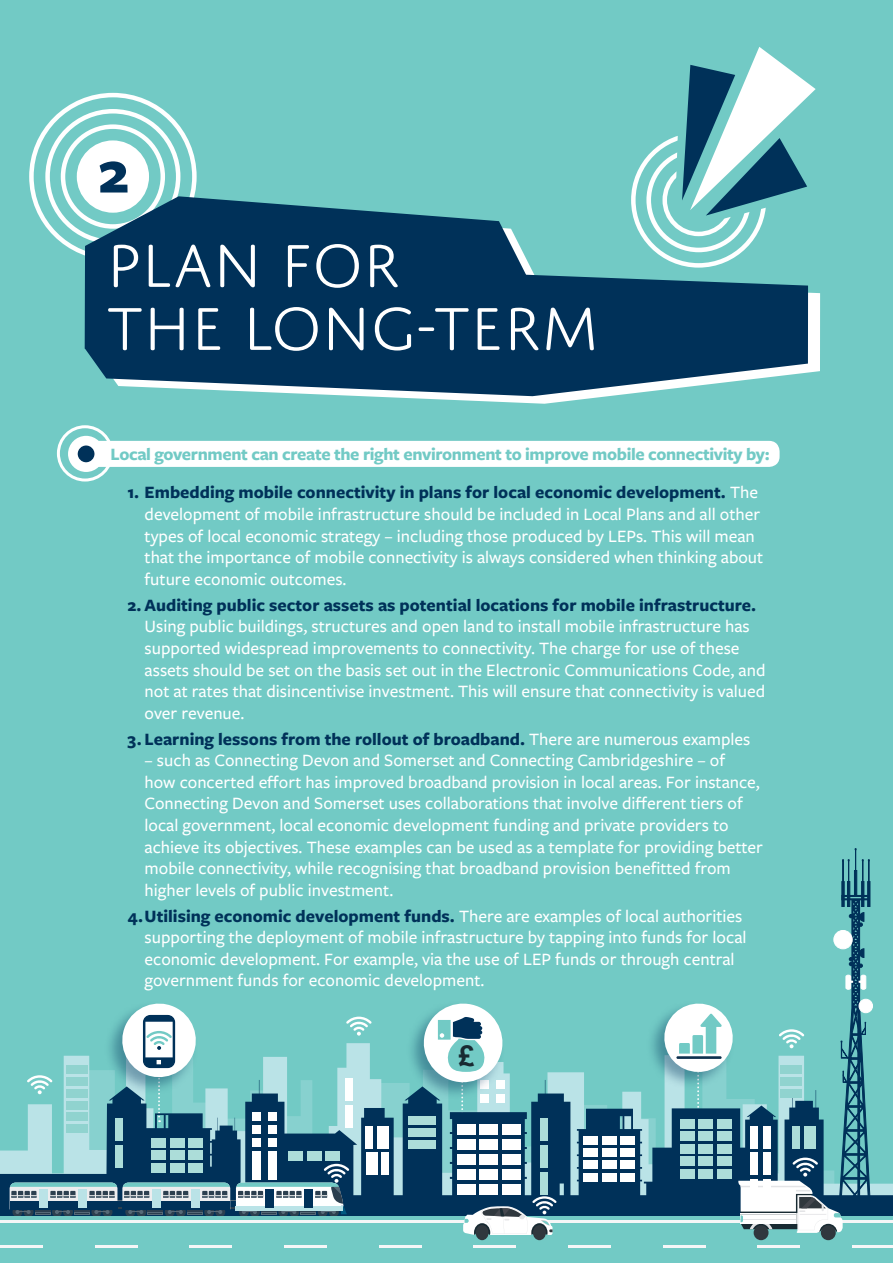
<style>
.page{position:relative;width:893px;height:1263px;background:#72cac5}
.page>*{position:absolute;margin:0;border:0;box-sizing:border-box;transform-origin:0 0}
.t1{font:300 64.5px/63px "Domus Titling";letter-spacing:-.005em;color:#fff}
.t2{font:700 63px "Freight Sans Pro";color:#003159}
.t3{font:700 28.5px "Arial";color:#182a32}
.t4{font:500 18px/21.6px "Freight Sans Pro";color:#fff}
.t5{font:700 18px "Freight Sans Pro";color:#003159}
.t6{font:700 18px "Freight Sans Pro";letter-spacing:-.02em;color:#72cac5}
.s1{font-weight:700;color:#003159}
.s2{font-weight:500;color:#fff}
</style>
<div class="page">
<svg style="left:372px;top:1080px;width:521px;height:136px;fill:#003159"></svg>
<hr style="left:0;top:1220px;width:893px;height:3px;background:#f6f6f7">
<hr style="left:852px;top:1245px;width:41px;height:3px;background:#f6f6f7">
<hr style="left:757px;top:1245px;width:43px;height:3px;background:#f6f6f7">
<hr style="left:663px;top:1245px;width:43px;height:3px;background:#f6f6f7">
<hr style="left:568px;top:1245px;width:43px;height:3px;background:#f6f6f7">
<hr style="left:473px;top:1245px;width:43px;height:3px;background:#f6f6f7">
<hr style="left:379px;top:1245px;width:43px;height:3px;background:#f6f6f7">
<hr style="left:284px;top:1245px;width:43px;height:3px;background:#f6f6f7">
<hr style="left:189px;top:1245px;width:43px;height:3px;background:#f6f6f7">
<hr style="left:95px;top:1245px;width:43px;height:3px;background:#f6f6f7">
<hr style="left:0;top:1245px;width:43px;height:3px;background:#f6f6f7">
<svg style="left:360px;top:292px;width:460px;height:112px"></svg>
<div style="left:57px;top:425px;width:56px;height:56px;border:3px solid #fff;border-radius:50%"></div>
<div style="left:646px;top:148px;width:105px;height:104px;border:5px solid #fff;border-radius:50%"></div>
<div style="left:662px;top:164px;width:73px;height:72px;border:4px solid #fff;border-radius:50%"></div>
<svg style="left:675px;top:47px;width:141px;height:179px"></svg>
<div style="left:85px;top:441px;width:695px;height:26px;background:#fff;border-radius:11px"></div>
<div style="left:69px;top:437px;width:34px;height:34px;background:#fff;border-radius:50%"></div>
<div style="left:68px;top:436px;width:36px;height:36px;border:2px solid #fff;border-radius:50%"></div>
<svg style="left:77px;top:444px;width:19px;height:19px"></svg>
<div style="left:75px;top:443px;width:22px;height:21px;border:2px solid #fff;border-radius:50%"></div>
<div style="left:29px;top:93px;width:168px;height:167px;border:4px solid #fff;border-radius:50%"></div>
<div style="left:45px;top:109px;width:135px;height:135px;border:4px solid #fff;border-radius:50%"></div>
<div style="left:61px;top:124px;width:104px;height:105px;border:4px solid #fff;border-radius:50%"></div>
<div style="left:79px;top:143px;width:68px;height:67px;background:#fff;border-radius:50%"></div>
<div style="left:77px;top:140px;width:72px;height:73px;border:4px solid #fff;border-radius:50%"></div>
<svg style="left:85px;top:196px;width:446px;height:78px;fill:#003159"></svg>
<svg style="left:85px;top:274px;width:723px;height:122px;background:#144568"></svg>
<div style="left:859px;top:999px;width:14px;height:14px;border:1px solid #fff;border-radius:50%"></div>
<div style="left:533px;top:1225px;width:13px;height:15px;background:#30383e;border-radius:50%"></div>
<div style="left:476px;top:1225px;width:13px;height:15px;background:#30383e;border-radius:50%"></div>
<div style="left:821px;top:1225px;width:15px;height:15px;background:#30383e;border-radius:50%"></div>
<div style="left:754px;top:1225px;width:14px;height:15px;background:#30383e;border-radius:50%"></div>
<hr style="left:797px;top:1231px;width:21px;height:2px;background:#fff">
<div style="left:502px;top:1124px;width:18px;height:10px;background:#fff"></div>
<div style="left:584px;top:1136px;width:14px;height:9px;background:#fff"></div>
<div style="left:602px;top:1136px;width:15px;height:9px;background:#fff"></div>
<div style="left:621px;top:1136px;width:14px;height:9px;background:#fff"></div>
<div style="left:584px;top:1148px;width:14px;height:9px;background:#fff"></div>
<div style="left:602px;top:1148px;width:15px;height:9px;background:#fff"></div>
<div style="left:621px;top:1148px;width:14px;height:9px;background:#fff"></div>
<div style="left:584px;top:1161px;width:14px;height:8px;background:#fff"></div>
<div style="left:602px;top:1161px;width:15px;height:8px;background:#fff"></div>
<div style="left:621px;top:1161px;width:14px;height:8px;background:#fff"></div>
<div style="left:584px;top:1173px;width:14px;height:8px;background:#fff"></div>
<div style="left:602px;top:1173px;width:15px;height:8px;background:#fff"></div>
<div style="left:621px;top:1173px;width:14px;height:8px;background:#fff"></div>
<div style="left:502px;top:1139px;width:18px;height:10px;background:#fff"></div>
<div style="left:458px;top:1154px;width:18px;height:10px;background:#fff"></div>
<div style="left:480px;top:1154px;width:18px;height:10px;background:#fff"></div>
<div style="left:502px;top:1154px;width:18px;height:10px;background:#fff"></div>
<div style="left:458px;top:1169px;width:18px;height:10px;background:#fff"></div>
<div style="left:480px;top:1169px;width:18px;height:10px;background:#fff"></div>
<div style="left:502px;top:1169px;width:18px;height:10px;background:#fff"></div>
<div style="left:458px;top:1184px;width:18px;height:11px;background:#fff"></div>
<div style="left:480px;top:1184px;width:18px;height:11px;background:#fff"></div>
<div style="left:502px;top:1184px;width:18px;height:11px;background:#fff"></div>
<div style="left:366px;top:1126px;width:7px;height:22px;background:#fff"></div>
<div style="left:382px;top:1152px;width:7px;height:23px;background:#fff"></div>
<div style="left:377px;top:1126px;width:12px;height:22px;background:#fff"></div>
<div style="left:366px;top:1152px;width:11px;height:23px;background:#fff"></div>
<div style="left:541px;top:1118px;width:7px;height:23px;background:#acddd9"></div>
<div style="left:541px;top:1145px;width:7px;height:22px;background:#acddd9"></div>
<div style="left:541px;top:1172px;width:7px;height:22px;background:#acddd9"></div>
<div style="left:408px;top:1116px;width:28px;height:9px;background:#acddd9"></div>
<div style="left:408px;top:1128px;width:28px;height:8px;background:#acddd9"></div>
<div style="left:408px;top:1140px;width:28px;height:8px;background:#acddd9"></div>
<svg style="left:463px;top:1196px;width:94px;height:39px"></svg>
<div style="left:646px;top:1001px;width:90px;height:89px;background:#003159;opacity:.4"></div>
<svg style="left:660px;top:848px;width:211px;height:384px"></svg>
<svg style="left:0;top:1003px;width:372px;height:213px"></svg>
<div style="left:405px;top:1001px;width:100px;height:100px;background:#003159;opacity:.4"></div>
<svg style="left:418px;top:1001px;width:90px;height:151px"></svg>
<h2 class="t2" style="left:98px;top:129px;width:33px">2</h2>
<h1 class="t1" style="left:106px;top:233px;width:495px">PLAN FOR<br>THE LONG-TERM</h1>
<p class="t6" style="left:111px;top:442px;width:661px">Local government can create the right environment to improve mobile connectivity by:</p>
<p class="t4" style="left:145px;top:481px;width:620px;text-indent:-17px"><span class="s1">1. Embedding mobile connectivity in plans for local economic development.</span> The development of mobile infrastructure should be included in Local Plans and all other types of local economic strategy – including those produced by LEPs. This will mean that the importance of mobile connectivity is always considered when thinking about future economic outcomes.</p>
<p class="t5" style="left:128px;top:592px;width:630px">2. Auditing public sector assets as potential locations for mobile infrastructure.</p>
<p class="t4" style="left:145px;top:615px;width:622px">Using public buildings, structures and open land to install mobile infrastructure has supported widespread improvements to connectivity. The charge for use of these assets should be set on the basis set out in the Electronic Communications Code, and not at rates that disincentivise investment. This will ensure that connectivity is valued over revenue.</p>
<p class="t5" style="left:128px;top:726px;width:624px">3. Learning lessons from the rollout of broadband. <span class="s2">There are numerous examples</span></p>
<p class="t4" style="left:145px;top:749px;width:620px">– such as Connecting Devon and Somerset and Connecting Cambridgeshire – of<br>how concerted effort has improved broadband provision in local areas. For instance, Connecting Devon and Somerset uses collaborations that involve different tiers of local government, local economic development funding and private providers to achieve its objectives. These examples can be used as a template for providing better mobile connectivity, while recognising that broadband provision benefitted from higher levels of public investment.</p>
<p class="t4" style="left:145px;top:904px;width:603px;text-indent:-17px"><span class="s1">4.Utilising economic development funds.</span> There are examples of local authorities supporting the deployment of mobile infrastructure by tapping into funds for local economic development. For example, via the use of LEP funds or through central government funds for economic development.</p>
<h3 class="t3" style="left:459px;top:1036px;width:17px">£</h3>
</div>
